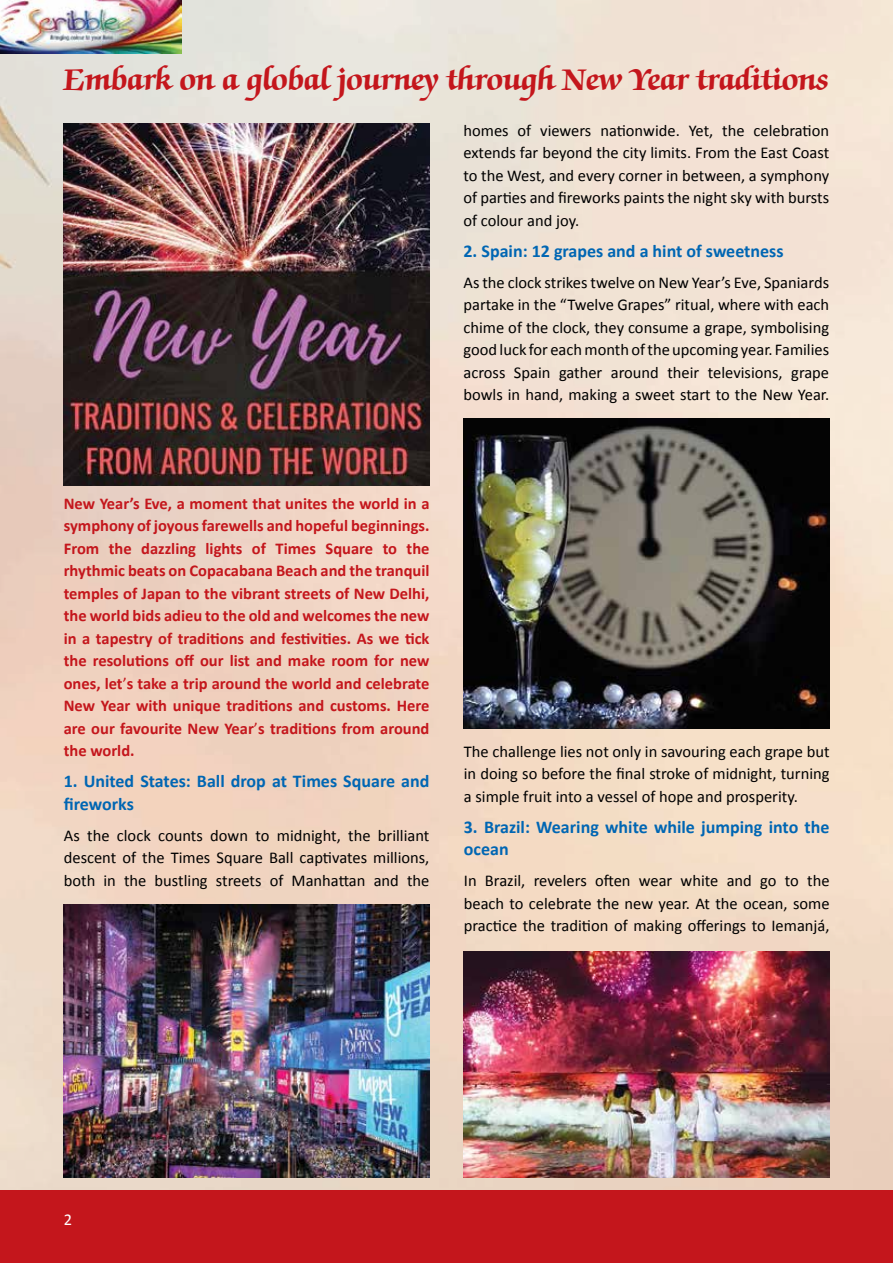
<style>
.page{position:relative;width:893px;height:1263px;background:#fff}
.page>*{position:absolute;margin:0;border:0;box-sizing:border-box;transform-origin:0 0}
.t1{font:700 34.5px "Zapf Chancery IT Cby BT";color:#c4161c;scale:.95 1}
.t2{font:700 18px/22.5px "Calibri";color:#0066b3}
.t3{font:16.5px/22.5px "Calibri";color:#000;text-align:justify}
.t4{font:700 16.5px/22.5px "Calibri";color:#c4161c;text-align:justify}
.t5{font:16.5px "Calibri";color:#fff}
.s1{font-weight:400}
</style>
<div class="page">
<img style="left:0;top:0;width:893px;height:1191px">
<div style="left:0;top:1191px;width:893px;height:72px;background:#c4161c"></div>
<img style="left:0;top:0;width:181px;height:53px">
<img style="left:64px;top:123px;width:365px;height:362px">
<img style="left:64px;top:904px;width:366px;height:274px">
<img style="left:463px;top:419px;width:366px;height:310px">
<img style="left:464px;top:952px;width:365px;height:226px">
<h1 class="t1" style="left:64px;top:61px;width:807px">Embark on a global journey through New Year traditions</h1>
<p class="t3" style="left:463px;top:118px;width:367px">homes of viewers nationwide. Yet, the celebration extends far beyond the city limits. From the East Coast to the West, and every corner in between, a symphony of parties and fireworks paints the night sky with bursts of colour and joy.</p>
<p class="t2" style="left:463px;top:239px;width:322px">2. Spain: 12 grapes and a hint of sweetness</p>
<p class="t3" style="left:463px;top:270px;width:367px">As the clock strikes twelve on New Year’s Eve, Spaniards partake in the “Twelve Grapes” ritual, where with each chime of the clock, they consume a grape, symbolising good luck for each month of the upcoming year. Families across Spain gather around their televisions, grape bowls in hand, making a sweet start to the New Year.</p>
<p class="t4" style="left:64px;top:491px;width:367px">New Year’s Eve, a moment that unites the world in a symphony of joyous farewells and hopeful beginnings.<br>From the dazzling lights of Times Square to the rhythmic beats on Copacabana Beach and the tranquil temples of Japan to the vibrant streets of New Delhi, the world bids adieu to the old and welcomes the new in a tapestry of traditions and festivities. As we tick the resolutions off our list and make room for new ones, let<span class="s1">’</span>s take a trip around the world and celebrate New Year with unique traditions and customs. Here are our favourite New Year<span class="s1">’</span>s traditions from around the world.</p>
<p class="t2" style="left:64px;top:769px;width:367px">1. United States: Ball drop at Times Square and fireworks</p>
<p class="t3" style="left:64px;top:823px;width:367px">As the clock counts down to midnight, the brilliant descent of the Times Square Ball captivates millions, both in the bustling streets of Manhattan and the</p>
<p class="t3" style="left:464px;top:739px;width:367px">The challenge lies not only in savouring each grape but in doing so before the final stroke of midnight, turning a simple fruit into a vessel of hope and prosperity.</p>
<p class="t2" style="left:464px;top:815px;width:367px">3. Brazil: Wearing white while jumping into the ocean</p>
<p class="t3" style="left:464px;top:869px;width:367px">In Brazil, revelers often wear white and go to the beach to celebrate the new year. At the ocean, some practice the tradition of making offerings to Iemanjá,</p>
<p class="t5" style="left:64px;top:1209px;width:10px">2</p>
</div>
